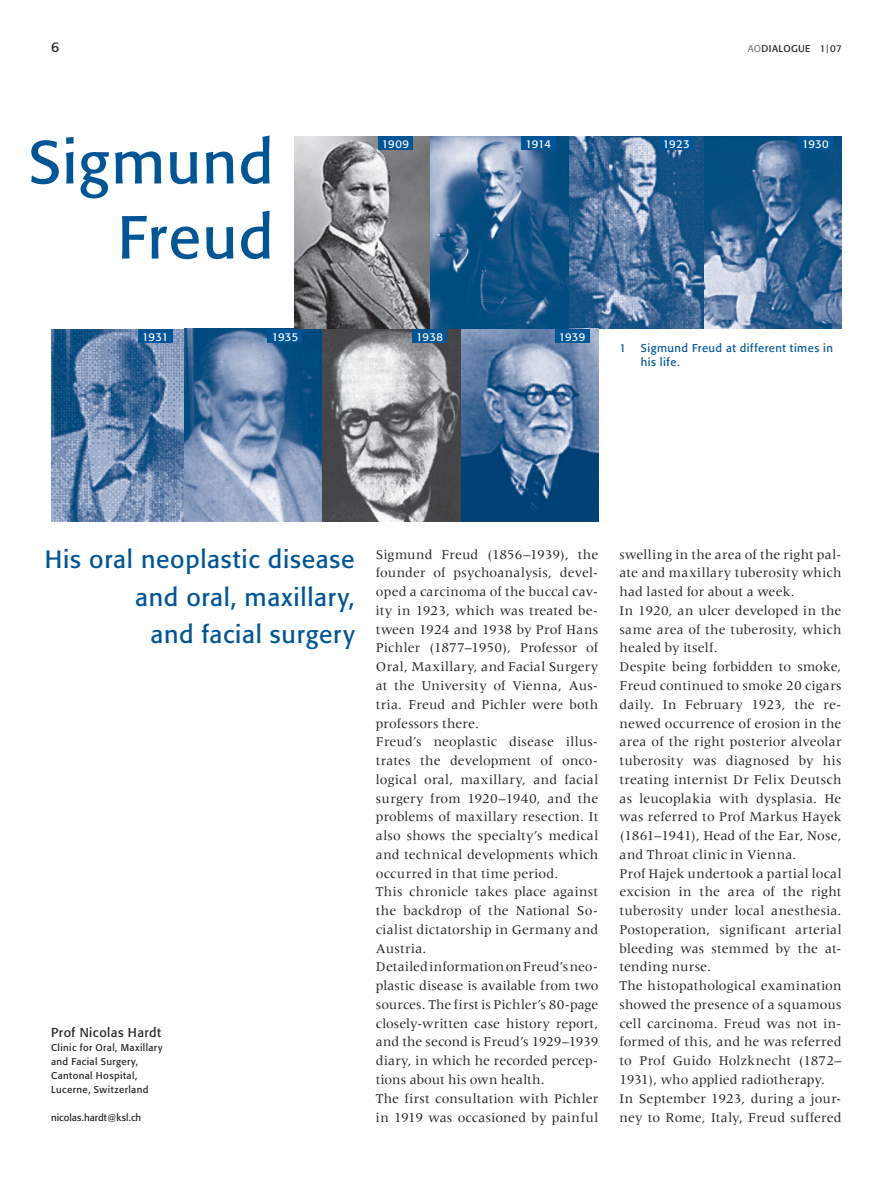
<style>
.page{position:relative;width:893px;height:1187px;background:#fff}
.page>*{position:absolute;margin:0;border:0;box-sizing:border-box;transform-origin:0 0}
.t1{font:60px/75px "Formata";letter-spacing:.02em;color:#005596;text-align:right}
.t2{font:24.75px/37.5px "Formata";letter-spacing:.03em;color:#005596;text-align:right}
.t3{font:13.8px/18.8px "Meridien LT Std";letter-spacing:.01em;color:#231f20}
.t4{font:13.8px "Formata";color:#231f20}
.t5{font:12.75px "Formata";letter-spacing:.04em;color:#231f20}
.t6{font:11.25px/14.1px "Formata";letter-spacing:.045em;color:#005596}
.t7{font:11.25px "Formata";letter-spacing:.02em;color:#fff}
.t8{font:9.75px/14.1px "Formata";letter-spacing:.04em;color:#231f20}
.t9{font:9.75px "Formata";letter-spacing:.005em;color:#231f20}
.t10{font:9.75px "Formata BQ";letter-spacing:.04em;color:#231f20}
.s1{color:#808284}
.s2{font-family:"Formata"}
.s3{font-family:"Formata";font-size:8.7px}
</style>
<div class="page">
<img style="left:295px;top:136px;width:547px;height:193px">
<img style="left:51px;top:329px;width:547px;height:192px">
<div style="left:378px;top:136px;width:35px;height:14px;background:#005596"></div>
<div style="left:659px;top:136px;width:34px;height:14px;background:#005596"></div>
<div style="left:798px;top:136px;width:34px;height:14px;background:#005596"></div>
<div style="left:138px;top:329px;width:34px;height:14px;background:#005596"></div>
<div style="left:268px;top:329px;width:34px;height:14px;background:#005596"></div>
<div style="left:412px;top:329px;width:35px;height:14px;background:#005596"></div>
<div style="left:555px;top:329px;width:34px;height:14px;background:#005596"></div>
<div style="left:521px;top:136px;width:34px;height:14px;background:#005596"></div>
<p class="t4" style="left:51px;top:41px;width:10px">6</p>
<p class="t10" style="left:748px;top:44px;width:96px"><span class="s1">AO</span>DIALOGUE <span class="s2">1</span><span class="s3">|</span> <span class="s2">07</span></p>
<h1 class="t1" style="left:29px;top:129px;width:246px">Sigmund<br>Freud</h1>
<p class="t7" style="left:382px;top:139px;width:29px">1909</p>
<p class="t7" style="left:663px;top:139px;width:28px">1923</p>
<p class="t7" style="left:802px;top:139px;width:28px">1930</p>
<p class="t7" style="left:526px;top:139px;width:27px">1914</p>
<p class="t7" style="left:142px;top:331px;width:28px">1931</p>
<p class="t7" style="left:272px;top:331px;width:28px">1935</p>
<p class="t7" style="left:416px;top:331px;width:28px">1938</p>
<p class="t7" style="left:559px;top:331px;width:28px">1939</p>
<p class="t6" style="left:620px;top:342px;width:8px">1</p>
<p class="t6" style="left:641px;top:342px;width:194px">Sigmund Freud at different times in his life.</p>
<h2 class="t2" style="left:45px;top:542px;width:311px">His oral neoplastic disease and oral, maxillary,<br>and facial surgery</h2>
<p class="t5" style="left:51px;top:1026px;width:112px">Prof Nicolas Hardt</p>
<p class="t8" style="left:51px;top:1041px;width:113px">Clinic for Oral, Maxillary and Facial Surgery,<br>Cantonal Hospital,<br>Lucerne, Switzerland</p>
<p class="t9" style="left:51px;top:1113px;width:92px">nicolas.hardt@ksl.ch</p>
<p class="t3" style="left:376px;top:546px;width:224px">Sigmund Freud (1856–1939), the founder of psychoanalysis, devel&shy;oped a carcinoma of the buccal cav&shy;ity in 1923, which was treated be&shy;tween 1924 and 1938 by Prof Hans Pichler (1877–1950), Professor of Oral, Maxillary, and Facial Surgery at the University of Vienna, Aus&shy;tria. Freud and Pichler were both professors there.<br>Freud’s neoplastic disease illus&shy;trates the development of onco&shy;logical oral, maxillary, and facial surgery from 1920–1940, and the problems of maxillary resection. It also shows the specialty’s medical and technical developments which occurred in that time period.<br>This chronicle takes place against the backdrop of the National So&shy;cialist dictatorship in Germany and Austria.<br>Detailed information on Freud’s neo&shy;plastic disease is available from two sources. The first is Pichler’s 80-page closely-written case history report, and the second is Freud’s 1929–1939 diary, in which he recorded percep&shy;tions about his own health.<br>The first consultation with Pichler in 1919 was occasioned by painful</p>
<p class="t3" style="left:620px;top:546px;width:224px">swelling in the area of the right pal&shy;ate and maxillary tuberosity which had lasted for about a week.<br>In 1920, an ulcer developed in the same area of the tuberosity, which healed by itself.<br>Despite being forbidden to smoke,<br>Freud continued to smoke 20 cigars daily. In February 1923, the re&shy;newed occurrence of erosion in the area of the right posterior alveolar tuberosity was diagnosed by his treating internist Dr Felix Deutsch as leucoplakia with dysplasia. He was referred to Prof Markus Hayek (1861–1941), Head of the Ear, Nose, and Throat clinic in Vienna.<br>Prof Hajek undertook a partial local excision in the area of the right tuberosity under local anesthesia.<br>Postoperation, significant arterial bleeding was stemmed by the at&shy;tending nurse.<br>The histopathological examination showed the presence of a squamous cell carcinoma. Freud was not in&shy;formed of this, and he was referred to Prof Guido Holzknecht (1872–<br>1931), who applied radiotherapy.<br>In September 1923, during a jour&shy;ney to Rome, Italy, Freud suffered</p>
</div>
